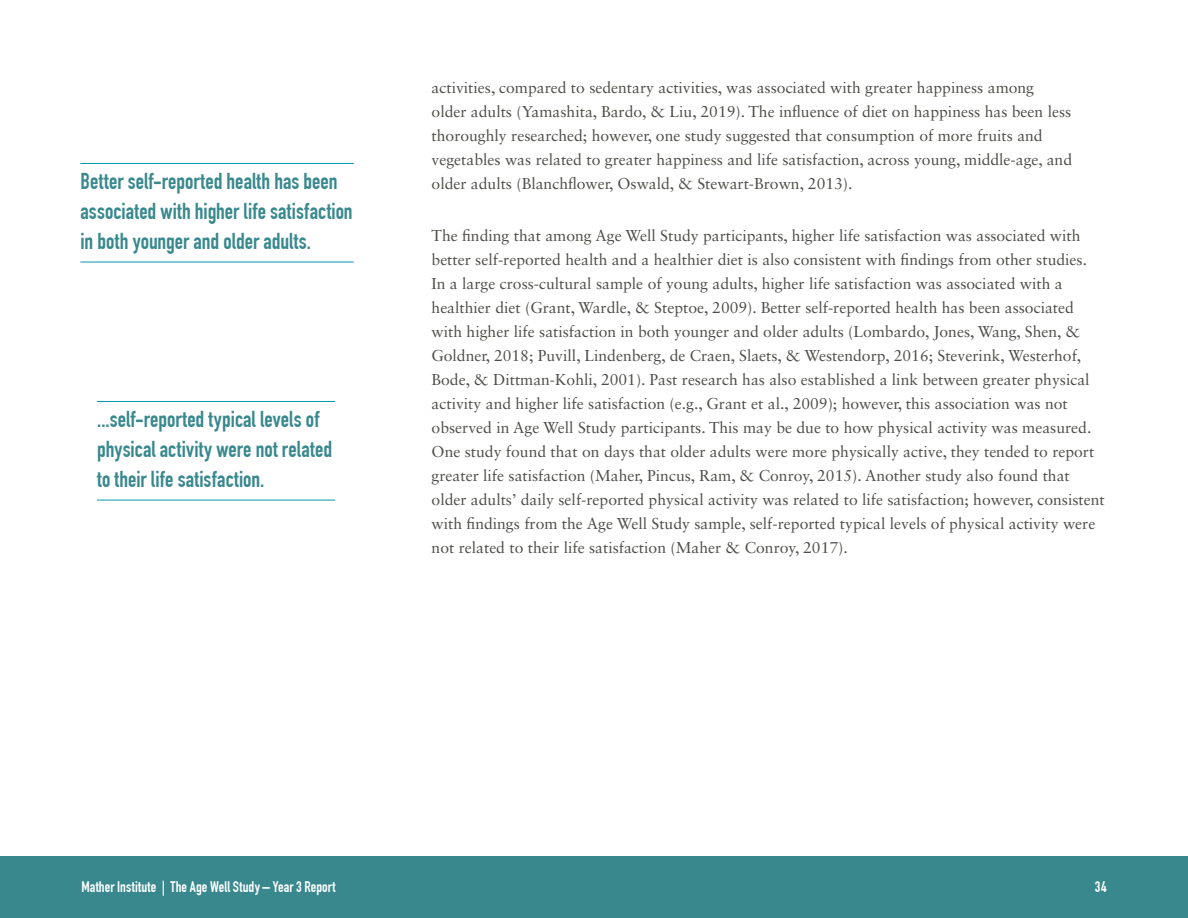
<style>
.page{position:relative;width:1188px;height:918px;background:#fff}
.page>*{position:absolute;margin:0;border:0;box-sizing:border-box;transform-origin:0 0}
.pull_quotes{font:700 22.5px/30px "DIN Condensed";letter-spacing:.005em;color:#38888d}
.body_copy_bullets{font:15.75px/24px "Sabon LT Std";color:#4e4d49}
.t1{font:700 15px "DIN Condensed";letter-spacing:.005em;color:#fff}
</style>
<div class="page">
<hr style="left:80px;top:163px;width:274px;height:1px;background:#0099a9">
<hr style="left:97px;top:401px;width:238px;height:1px;background:#0099a9">
<hr style="left:80px;top:262px;width:274px;height:1px;background:#0099a9">
<hr style="left:97px;top:500px;width:238px;height:1px;background:#0099a9">
<div style="left:0;top:856px;width:1188px;height:62px;background:#38888d"></div>
<p class="pull_quotes" style="left:81px;top:166px;width:274px">Better self-reported health has been associated with higher life satisfaction in both younger and older adults.</p>
<p class="pull_quotes" style="left:97px;top:404px;width:236px">...self-reported typical levels of physical activity were not related to their life satisfaction.</p>
<p class="body_copy_bullets" style="left:432px;top:75px;width:642px">activities, compared to sedentary activities, was associated with greater happiness among older adults (Yamashita, Bardo, &amp; Liu, 2019). The influence of diet on happiness has been less thoroughly researched; however, one study suggested that consumption of more fruits and vegetables was related to greater happiness and life satisfaction, across young, middle-age, and older adults (Blanchflower, Oswald, &amp; Stewart-Brown, 2013).</p>
<p class="body_copy_bullets" style="left:432px;top:224px;width:675px">The finding that among Age Well Study participants, higher life satisfaction was associated with better self-reported health and a healthier diet is also consistent with findings from other studies.<br>In a large cross-cultural sample of young adults, higher life satisfaction was associated with a healthier diet (Grant, Wardle, &amp; Steptoe, 2009). Better self-reported health has been associated with higher life satisfaction in both younger and older adults (Lombardo, Jones, Wang, Shen, &amp; Goldner, 2018; Puvill, Lindenberg, de Craen, Slaets, &amp; Westendorp, 2016; Steverink, Westerhof, Bode, &amp; Dittman-Kohli, 2001). Past research has also established a link between greater physical activity and higher life satisfaction (e.g., Grant et al., 2009); however, this association was not observed in Age Well Study participants. This may be due to how physical activity was measured.<br>One study found that on days that older adults were more physically active, they tended to report greater life satisfaction (Maher, Pincus, Ram, &amp; Conroy, 2015). Another study also found that older adults’ daily self-reported physical activity was related to life satisfaction; however, consistent with findings from the Age Well Study sample, self-reported typical levels of physical activity were not related to their life satisfaction (Maher &amp; Conroy, 2017).</p>
<p class="t1" style="left:81px;top:878px;width:256px">Mather Institute | The Age Well Study – Year 3 Report</p>
<p class="t1" style="left:1095px;top:878px;width:13px">34</p>
</div>
